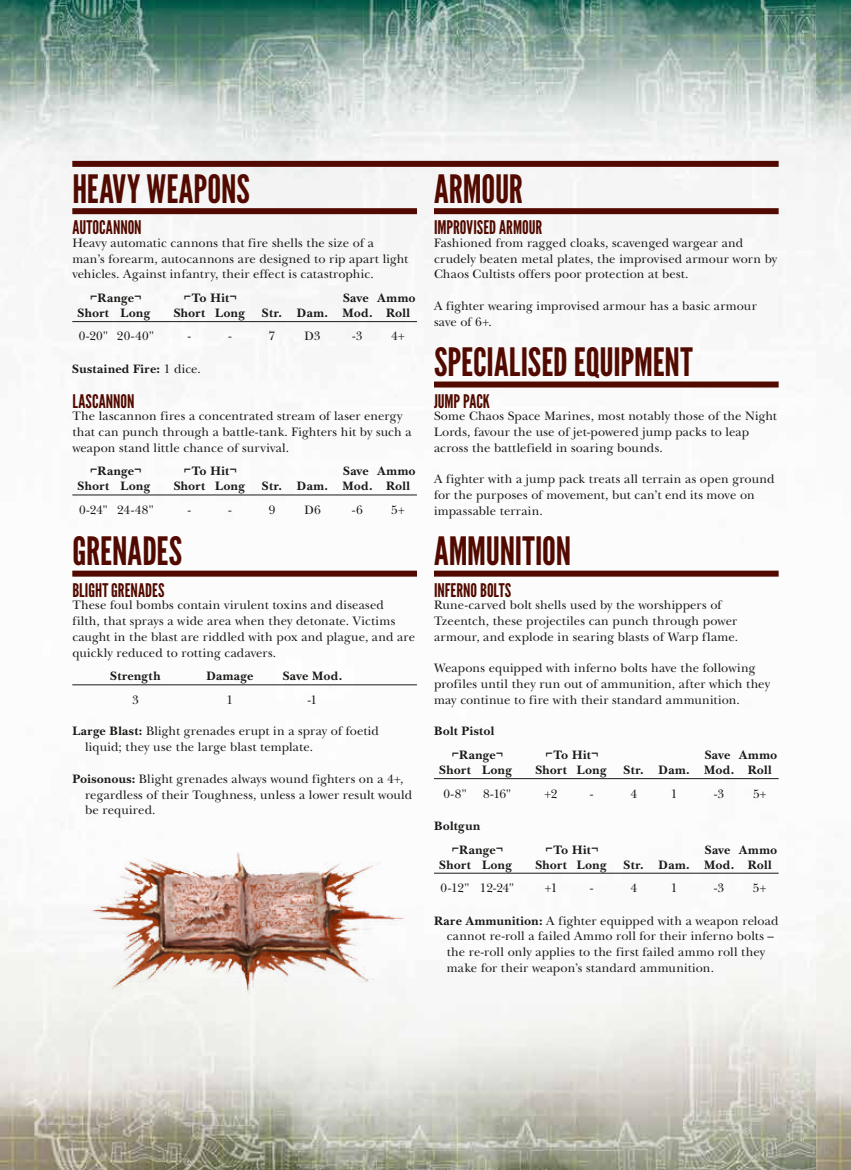
<style>
.page{position:relative;width:851px;height:1170px;background:#fff}
.page>*{position:absolute;margin:0;border:0;box-sizing:border-box;transform-origin:0 0}
.t1{font:39px "League Gothic";color:#520a00}
.t2{font:18.75px "League Gothic";color:#520a00}
.t3{font:12.75px/15.8px "New Baskerville Std";letter-spacing:.01em;color:#1a1a18}
.t4{font:700 12.75px/23.5px "New Baskerville Std";letter-spacing:.025em;color:#1a1a18}
.s1{font-family:"Arial";font-weight:400}
.s2{font-weight:400}
.s3{font-weight:700}
</style>
<div class="page">
<img style="left:0;top:0;width:816px;height:1169px">
<img style="left:816px;top:0;width:34px;height:1169px">
<div style="left:72px;top:208px;width:345px;height:6px;background:#520a00"></div>
<hr style="left:72px;top:321px;width:345px;height:1px;background:#1a1a18">
<hr style="left:72px;top:494px;width:345px;height:1px;background:#1a1a18">
<div style="left:72px;top:570px;width:345px;height:6px;background:#520a00"></div>
<hr style="left:72px;top:684px;width:345px;height:1px;background:#1a1a18">
<div style="left:434px;top:208px;width:344px;height:6px;background:#520a00"></div>
<div style="left:434px;top:381px;width:344px;height:6px;background:#520a00"></div>
<div style="left:434px;top:570px;width:344px;height:6px;background:#520a00"></div>
<hr style="left:434px;top:778px;width:344px;height:1px;background:#1a1a18">
<hr style="left:434px;top:872px;width:344px;height:1px;background:#1a1a18">
<div style="left:72px;top:161px;width:706px;height:6px;background:#520a00"></div>
<img style="left:72px;top:835px;width:345px;height:171px">
<h1 class="t1" style="left:72px;top:165px;width:179px">HEAVY WEAPONS</h1>
<h2 class="t2" style="left:72px;top:216px;width:71px">AUTOCANNON</h2>
<p class="t3" style="left:72px;top:235px;width:337px">Heavy automatic cannons that fire shells the size of a man’s forearm, autocannons are designed to rip apart light vehicles. Against infantry, their effect is catastrophic.</p>
<p class="t4" style="left:90px;top:286px;width:53px"><span class="s1">⌐</span>Range<span class="s1">¬</span></p>
<p class="t4" style="left:184px;top:286px;width:54px"><span class="s1">⌐</span>To Hit<span class="s1">¬</span></p>
<p class="t4" style="left:343px;top:286px;width:74px">Save Ammo</p>
<p class="t4" style="left:78px;top:301px;width:74px">Short Long</p>
<p class="t4" style="left:174px;top:301px;width:73px">Short Long</p>
<p class="t4" style="left:262px;top:301px;width:150px">Str. Dam. Mod. Roll</p>
<p class="t3" style="left:79px;top:328px;width:77px">0-20" 20-40"</p>
<p class="t3" style="left:188px;top:328px;width:5px">-</p>
<p class="t3" style="left:228px;top:328px;width:5px">-</p>
<p class="t3" style="left:268px;top:328px;width:8px">7</p>
<p class="t3" style="left:304px;top:328px;width:18px">D3</p>
<p class="t3" style="left:352px;top:328px;width:12px">-3</p>
<p class="t3" style="left:391px;top:328px;width:15px">4+</p>
<p class="t4" style="left:72px;top:357px;width:130px">Sustained Fire: <span class="s2">1 dice.</span></p>
<h2 class="t2" style="left:72px;top:389px;width:64px">LASCANNON</h2>
<p class="t3" style="left:72px;top:408px;width:341px">The lascannon fires a concentrated stream of laser energy that can punch through a battle-tank. Fighters hit by such a weapon stand little chance of survival.</p>
<p class="t4" style="left:90px;top:459px;width:53px"><span class="s1">⌐</span>Range<span class="s1">¬</span></p>
<p class="t4" style="left:184px;top:459px;width:54px"><span class="s1">⌐</span>To Hit<span class="s1">¬</span></p>
<p class="t4" style="left:343px;top:459px;width:74px">Save Ammo</p>
<p class="t4" style="left:78px;top:474px;width:74px">Short Long</p>
<p class="t4" style="left:174px;top:474px;width:73px">Short Long</p>
<p class="t4" style="left:262px;top:474px;width:150px">Str. Dam. Mod. Roll</p>
<p class="t3" style="left:79px;top:502px;width:76px">0-24" 24-48"</p>
<p class="t3" style="left:188px;top:502px;width:5px">-</p>
<p class="t3" style="left:228px;top:502px;width:5px">-</p>
<p class="t3" style="left:268px;top:502px;width:8px">9</p>
<p class="t3" style="left:304px;top:502px;width:18px">D6</p>
<p class="t3" style="left:352px;top:502px;width:12px">-6</p>
<p class="t3" style="left:391px;top:502px;width:15px">5+</p>
<h1 class="t1" style="left:72px;top:528px;width:111px">GRENADES</h1>
<h2 class="t2" style="left:72px;top:578px;width:94px">BLIGHT GRENADES</h2>
<p class="t3" style="left:72px;top:597px;width:344px">These foul bombs contain virulent toxins and diseased<br>filth, that sprays a wide area when they detonate. Victims caught in the blast are riddled with pox and plague, and are quickly reduced to rotting cadavers.</p>
<p class="t4" style="left:110px;top:664px;width:52px">Strength</p>
<p class="t4" style="left:206px;top:664px;width:49px">Damage</p>
<p class="t4" style="left:282px;top:664px;width:61px">Save Mod.</p>
<p class="t3" style="left:132px;top:691px;width:8px">3</p>
<p class="t3" style="left:226px;top:691px;width:8px">1</p>
<p class="t3" style="left:308px;top:691px;width:11px">-1</p>
<p class="t3" style="left:85px;top:723px;width:295px;text-indent:-13px"><span class="s3">Large Blast:</span> Blight grenades erupt in a spray of foetid liquid; they use the large blast template.</p>
<p class="t3" style="left:85px;top:770px;width:328px;text-indent:-13px"><span class="s3">Poisonous:</span> Blight grenades always wound fighters on a 4+, regardless of their Toughness, unless a lower result would be required.</p>
<h1 class="t1" style="left:434px;top:165px;width:90px">ARMOUR</h1>
<h2 class="t2" style="left:434px;top:216px;width:110px">IMPROVISED ARMOUR</h2>
<p class="t3" style="left:434px;top:235px;width:345px">Fashioned from ragged cloaks, scavenged wargear and crudely beaten metal plates, the improvised armour worn by<br>Chaos Cultists offers poor protection at best.</p>
<p class="t3" style="left:434px;top:298px;width:324px">A fighter wearing improvised armour has a basic armour save of 6+.</p>
<h1 class="t1" style="left:434px;top:339px;width:260px">SPECIALISED EQUIPMENT</h1>
<h2 class="t2" style="left:434px;top:389px;width:57px">JUMP PACK</h2>
<p class="t3" style="left:434px;top:408px;width:344px">Some Chaos Space Marines, most notably those of the Night<br>Lords, favour the use of jet-powered jump packs to leap across the battlefield in soaring bounds.</p>
<p class="t3" style="left:434px;top:471px;width:342px">A fighter with a jump pack treats all terrain as open ground for the purposes of movement, but can’t end its move on impassable terrain.</p>
<h1 class="t1" style="left:434px;top:528px;width:139px">AMMUNITION</h1>
<h2 class="t2" style="left:434px;top:578px;width:79px">INFERNO BOLTS</h2>
<p class="t3" style="left:434px;top:597px;width:305px">Rune-carved bolt shells used by the worshippers of<br>Tzeentch, these projectiles can punch through power armour, and explode in searing blasts of Warp flame.</p>
<p class="t3" style="left:434px;top:660px;width:337px">Weapons equipped with inferno bolts have the following profiles until they run out of ammunition, after which they may continue to fire with their standard ammunition.</p>
<p class="t4" style="left:452px;top:719px;width:53px;text-indent:-18px">Bolt Pistol <span class="s1">⌐</span>Range<span class="s1">¬</span></p>
<p class="t4" style="left:545px;top:743px;width:54px"><span class="s1">⌐</span>To Hit<span class="s1">¬</span></p>
<p class="t4" style="left:704px;top:743px;width:74px">Save Ammo</p>
<p class="t4" style="left:439px;top:758px;width:74px">Short Long</p>
<p class="t4" style="left:535px;top:758px;width:73px">Short Long</p>
<p class="t4" style="left:623px;top:758px;width:150px">Str. Dam. Mod. Roll</p>
<p class="t3" style="left:443px;top:785px;width:25px">0-8"</p>
<p class="t3" style="left:483px;top:785px;width:30px">8-16"</p>
<p class="t3" style="left:544px;top:785px;width:14px">+2</p>
<p class="t3" style="left:590px;top:785px;width:5px">-</p>
<p class="t3" style="left:630px;top:785px;width:8px">4</p>
<p class="t3" style="left:670px;top:785px;width:8px">1</p>
<p class="t3" style="left:714px;top:785px;width:12px">-3</p>
<p class="t3" style="left:752px;top:785px;width:15px">5+</p>
<p class="t4" style="left:452px;top:814px;width:53px;text-indent:-18px">Boltgun <span class="s1">⌐</span>Range<span class="s1">¬</span></p>
<p class="t4" style="left:545px;top:837px;width:54px"><span class="s1">⌐</span>To Hit<span class="s1">¬</span></p>
<p class="t4" style="left:704px;top:837px;width:74px">Save Ammo</p>
<p class="t4" style="left:439px;top:852px;width:74px">Short Long</p>
<p class="t4" style="left:535px;top:852px;width:73px">Short Long</p>
<p class="t4" style="left:623px;top:852px;width:150px">Str. Dam. Mod. Roll</p>
<p class="t3" style="left:440px;top:880px;width:75px">0-12" 12-24"</p>
<p class="t3" style="left:544px;top:880px;width:14px">+1</p>
<p class="t3" style="left:590px;top:880px;width:5px">-</p>
<p class="t3" style="left:630px;top:880px;width:8px">4</p>
<p class="t3" style="left:670px;top:880px;width:8px">1</p>
<p class="t3" style="left:714px;top:880px;width:12px">-3</p>
<p class="t3" style="left:752px;top:880px;width:15px">5+</p>
<p class="t3" style="left:446px;top:912px;width:333px;text-indent:-13px"><span class="s3">Rare Ammunition:</span> A fighter equipped with a weapon reload cannot re-roll a failed Ammo roll for their inferno bolts – the re-roll only applies to the first failed ammo roll they make for their weapon’s standard ammunition.</p>
</div>
